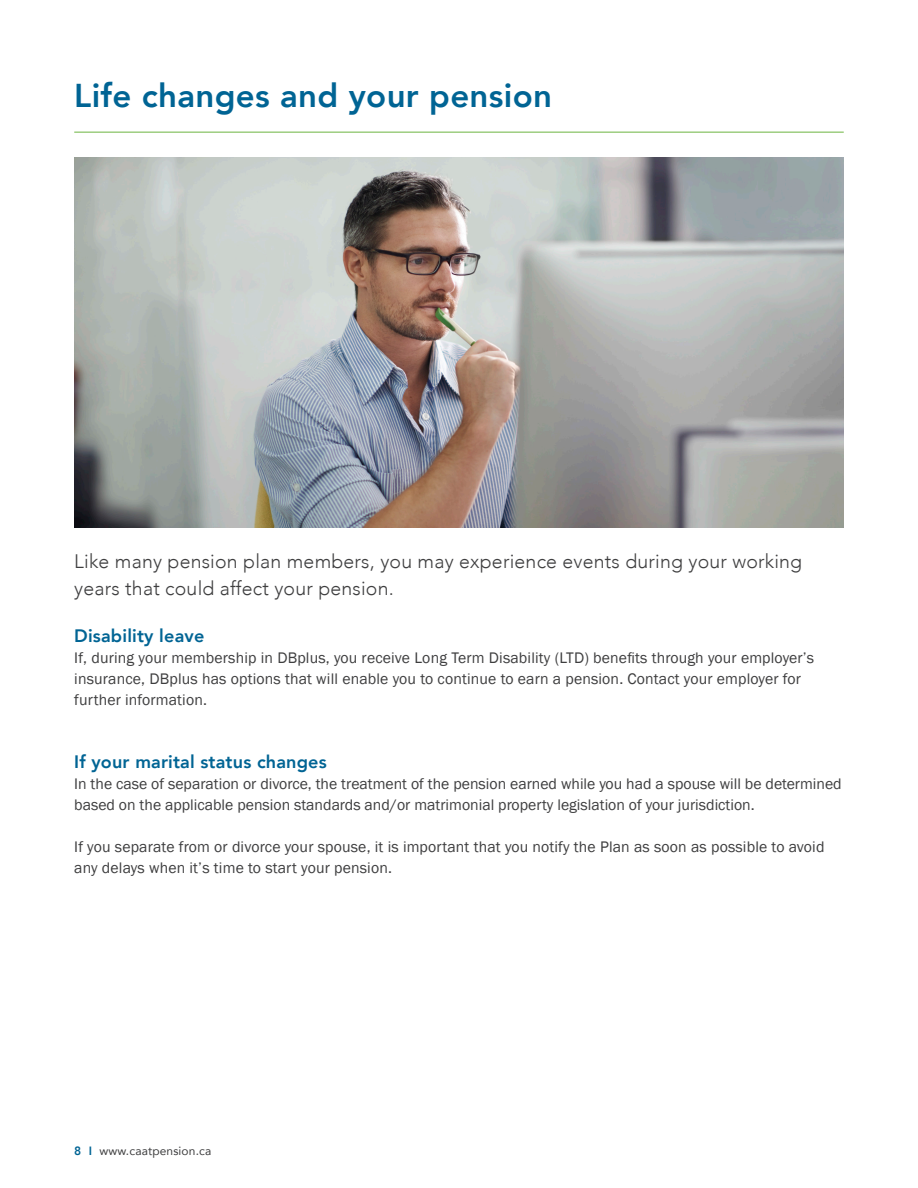
<style>
.page{position:relative;width:918px;height:1188px;background:#fff}
.page>*{position:absolute;margin:0;border:0;box-sizing:border-box;transform-origin:0 0}
.t1{font:800 33px "Avenir";letter-spacing:.01em;color:#006494}
.Paragraph_Intro_Text{font:300 19.5px/27px "Avenir";letter-spacing:.01em;color:#3e3e3f}
.t2{font:800 18px "Avenir";letter-spacing:.01em;color:#006494}
.Body_Copy{font:15.75px/21px "Franklin Gothic";letter-spacing:.01em;color:#3e3e3f}
.t3{font:12px "Avenir";letter-spacing:.01em;color:#3e3e3f}
.s1{font-weight:800;color:#006494}
</style>
<div class="page">
<img style="left:74px;top:157px;width:770px;height:370px">
<hr style="left:74px;top:132px;width:770px;height:1px;background:#6cb43f">
<h2 class="t1" style="left:74px;top:70px;width:479px">Life changes and your pension</h2>
<p class="Paragraph_Intro_Text" style="left:74px;top:547px;width:729px">Like many pension plan members, you may experience events during your working years that could affect your pension.</p>
<h3 class="t2" style="left:74px;top:622px;width:132px">Disability leave</h3>
<p class="Body_Copy" style="left:74px;top:648px;width:742px">If, during your membership in DBplus, you receive Long Term Disability (LTD) benefits through your employer’s insurance, DBplus has options that will enable you to continue to earn a pension. Contact your employer for further information.</p>
<h3 class="t2" style="left:74px;top:748px;width:254px">If your marital status changes</h3>
<p class="Body_Copy" style="left:74px;top:774px;width:769px">In the case of separation or divorce, the treatment of the pension earned while you had a spouse will be determined based on the applicable pension standards and/or matrimonial property legislation of your jurisdiction.</p>
<p class="Body_Copy" style="left:74px;top:837px;width:752px">If you separate from or divorce your spouse, it is important that you notify the Plan as soon as possible to avoid any delays when it’s time to start your pension.</p>
<p class="t3" style="left:74px;top:1141px;width:139px"><span class="s1">8 I</span> www.caatpension.ca</p>
</div>
